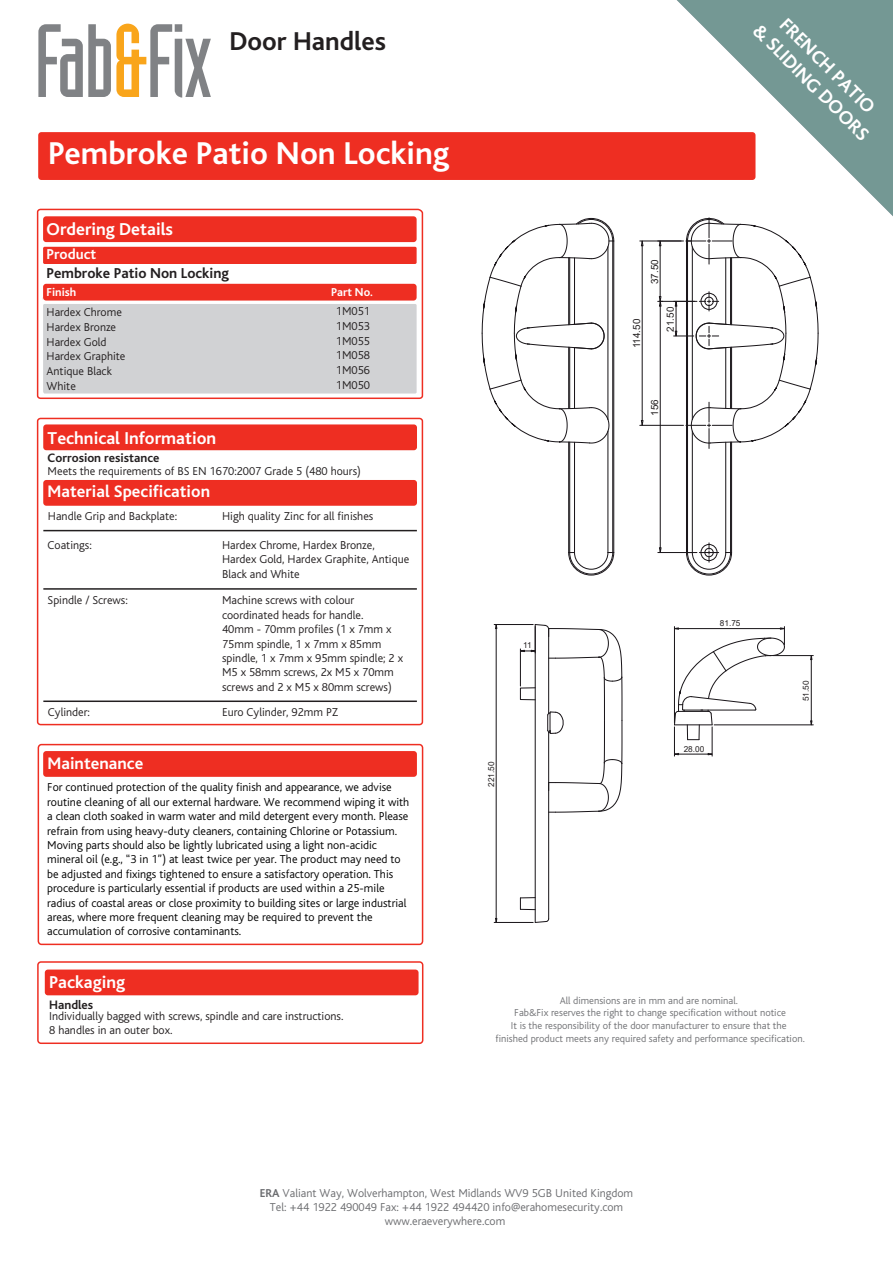
<style>
.page{position:relative;width:893px;height:1263px;background:#fff}
.page>*{position:absolute;margin:0;border:0;box-sizing:border-box;transform-origin:0 0}
.t1{font:700 33px "Bliss";color:#fff}
.t2{font:700 27px "Bliss";color:#231f20}
.t3{font:700 19.5px/23.4px "Bliss";color:#fff;text-align:center}
.t4{font:700 18px "Bliss";color:#fff}
.t5{font:700 17.4px "Bliss";color:#fff}
.t6{font:700 15px "Bliss";color:#231f20}
.t7{font:700 15px "Bliss";color:#fff}
.t8{font:700 12.75px "Bliss";color:#231f20}
.t9{font:300 12px/14.4px "Bliss";color:#000}
.t10{font:300 12px/14.4px "Bliss";color:#231f20}
.t11{font:300 12px "Bliss";color:#6c6d70}
.t12{font:700 12px "Bliss";color:#fff}
.t13{font:300 10.5px/12.6px "Bliss";color:#717275;text-align:center}
.t14{font:9.9px "Arial";color:#231f20}
.t15{font:8.25px "Arial";color:#231f20}
.s1{font-weight:700}
</style>
<div class="page">
<svg style="left:38px;top:24px;width:173px;height:74px"></svg>
<svg style="left:36px;top:208px;width:388px;height:192px"></svg>
<div style="left:43px;top:284px;width:374px;height:17px;background:#ee2e22;border-radius:3px"></div>
<div style="left:43px;top:247px;width:374px;height:17px;background:#ee2e22;border-radius:2px"></div>
<div style="left:43px;top:304px;width:374px;height:90px;background:#d1d2d4"></div>
<div style="left:43px;top:216px;width:374px;height:26px;background:#ee2e22;border-radius:3px"></div>
<div style="left:37px;top:418px;width:386px;height:307px;border:2px solid #ee2e22;border-radius:3px"></div>
<div style="left:43px;top:424px;width:374px;height:26px;background:#ee2e22;border-radius:3px"></div>
<div style="left:43px;top:480px;width:374px;height:26px;background:#ee2e22;border-radius:3px"></div>
<hr style="left:43px;top:530px;width:374px;height:1px;background:#231f20">
<hr style="left:43px;top:588px;width:374px;height:2px;background:#231f20">
<hr style="left:43px;top:700px;width:374px;height:2px;background:#231f20">
<div style="left:37px;top:961px;width:386px;height:83px;border:2px solid #ee2e22;border-radius:3px"></div>
<div style="left:45px;top:969px;width:374px;height:26px;background:#ee2e22;border-radius:3px"></div>
<div style="left:38px;top:744px;width:385px;height:201px;border:2px solid #ee2e22;border-radius:3px"></div>
<div style="left:43px;top:751px;width:374px;height:26px;background:#ee2e22;border-radius:3px"></div>
<svg style="left:677px;top:0;width:216px;height:216px;fill:#749894"></svg>
<div style="left:38px;top:132px;width:717px;height:48px;background:#ee2e22;border-radius:3px"></div>
<hr style="left:640px;top:240px;width:43px;height:1px;background:#1b171b">
<hr style="left:640px;top:425px;width:43px;height:1px;background:#1b171b">
<hr style="left:642px;top:246px;width:1px;height:174px;background:#1b171b">
<svg style="left:640px;top:240px;width:4px;height:7px"></svg>
<svg style="left:640px;top:419px;width:4px;height:7px"></svg>
<hr style="left:658px;top:552px;width:39px;height:1px;background:#1b171b">
<hr style="left:660px;top:306px;width:1px;height:242px;background:#1b171b">
<svg style="left:658px;top:546px;width:4px;height:8px"></svg>
<hr style="left:687px;top:241px;width:1px;height:311px;background:#1b171b">
<hr style="left:612px;top:241px;width:1px;height:311px;background:#1b171b">
<hr style="left:686px;top:241px;width:1px;height:311px;background:#1b171b">
<hr style="left:613px;top:241px;width:1px;height:311px;background:#1b171b">
<hr style="left:730px;top:442px;width:1px;height:110px;background:#1b171b">
<hr style="left:692px;top:431px;width:1px;height:121px;background:#1b171b">
<hr style="left:725px;top:442px;width:1px;height:110px;background:#1b171b">
<hr style="left:607px;top:431px;width:1px;height:121px;background:#1b171b">
<hr style="left:569px;top:442px;width:1px;height:110px;background:#1b171b">
<hr style="left:574px;top:442px;width:1px;height:110px;background:#1b171b">
<hr style="left:731px;top:442px;width:1px;height:110px;background:#1b171b">
<hr style="left:568px;top:442px;width:1px;height:110px;background:#1b171b">
<svg style="left:568px;top:551px;width:47px;height:25px"></svg>
<svg style="left:685px;top:543px;width:48px;height:33px"></svg>
<div style="left:700px;top:544px;width:18px;height:17px;border:1px solid #1b171b;border-radius:50%"></div>
<div style="left:704px;top:548px;width:10px;height:9px;border:1px solid #1b171b;border-radius:50%"></div>
<svg style="left:481px;top:217px;width:134px;height:227px"></svg>
<svg style="left:658px;top:217px;width:161px;height:231px"></svg>
<hr style="left:714px;top:724px;width:99px;height:1px;background:#1b171b">
<hr style="left:773px;top:655px;width:40px;height:1px;background:#1b171b">
<hr style="left:811px;top:660px;width:1px;height:61px;background:#1b171b">
<svg style="left:809px;top:720px;width:4px;height:6px"></svg>
<svg style="left:809px;top:655px;width:4px;height:6px"></svg>
<hr style="left:494px;top:624px;width:39px;height:1px;background:#1b171b">
<hr style="left:494px;top:922px;width:39px;height:1px;background:#1b171b">
<hr style="left:496px;top:628px;width:1px;height:290px;background:#1b171b">
<svg style="left:495px;top:917px;width:3px;height:5px"></svg>
<hr style="left:548px;top:732px;width:1px;height:187px;background:#1b171b">
<hr style="left:535px;top:624px;width:1px;height:298px;background:#1b171b">
<svg style="left:520px;top:897px;width:15px;height:13px"></svg>
<svg style="left:534px;top:918px;width:16px;height:5px"></svg>
<svg style="left:519px;top:624px;width:104px;height:189px"></svg>
<svg style="left:674px;top:626px;width:117px;height:130px"></svg>
<h2 class="t2" style="left:230px;top:27px;width:158px">Door Handles</h2>
<h1 class="t1" style="left:48px;top:136px;width:403px">Pembroke Patio Non Locking</h1>
<h3 class="t4" style="left:47px;top:219px;width:128px">Ordering Details</h3>
<p class="t7" style="left:47px;top:247px;width:51px">Product</p>
<p class="t6" style="left:47px;top:265px;width:184px">Pembroke Patio Non Locking</p>
<p class="t12" style="left:47px;top:286px;width:31px">Finish</p>
<p class="t12" style="left:331px;top:286px;width:43px">Part No.</p>
<p class="t10" style="left:47px;top:305px;width:77px">Hardex Chrome</p>
<p class="t10" style="left:336px;top:304px;width:36px">1M051</p>
<p class="t10" style="left:47px;top:320px;width:71px">Hardex Bronze</p>
<p class="t10" style="left:336px;top:319px;width:36px">1M053</p>
<p class="t10" style="left:47px;top:335px;width:62px">Hardex Gold</p>
<p class="t10" style="left:336px;top:334px;width:36px">1M055</p>
<p class="t10" style="left:47px;top:349px;width:80px">Hardex Graphite</p>
<p class="t10" style="left:336px;top:348px;width:36px">1M058</p>
<p class="t10" style="left:47px;top:364px;width:67px">Antique Black</p>
<p class="t10" style="left:336px;top:363px;width:36px">1M056</p>
<p class="t10" style="left:47px;top:379px;width:31px">White</p>
<p class="t10" style="left:336px;top:378px;width:36px">1M050</p>
<h3 class="t4" style="left:48px;top:429px;width:170px">Technical Information</h3>
<p class="t8" style="left:48px;top:451px;width:113px">Corrosion resistance</p>
<p class="t10" style="left:48px;top:464px;width:315px">Meets the requirements of BS EN 1670:2007 Grade 5 (480 hours)</p>
<h3 class="t5" style="left:48px;top:482px;width:164px">Material Specification</h3>
<p class="t10" style="left:48px;top:509px;width:131px">Handle Grip and Backplate:</p>
<p class="t10" style="left:222px;top:509px;width:153px">High quality Zinc for all finishes</p>
<p class="t10" style="left:48px;top:538px;width:46px">Coatings:</p>
<p class="t10" style="left:222px;top:538px;width:189px">Hardex Chrome, Hardex Bronze,<br>Hardex Gold, Hardex Graphite, Antique<br>Black and White</p>
<p class="t10" style="left:48px;top:593px;width:82px">Spindle / Screws:</p>
<p class="t10" style="left:48px;top:705px;width:43px">Cylinder:</p>
<p class="t10" style="left:222px;top:593px;width:182px">Machine screws with colour coordinated heads for handle.<br>40mm - 70mm profiles (1 x 7mm x<br>75mm spindle, 1 x 7mm x 85mm spindle, 1 x 7mm x 95mm spindle; 2 x<br>M5 x 58mm screws, 2x M5 x 70mm screws and 2 x M5 x 80mm screws)</p>
<p class="t10" style="left:222px;top:705px;width:118px">Euro Cylinder, 92mm PZ</p>
<h3 class="t5" style="left:48px;top:755px;width:97px">Maintenance</h3>
<p class="t9" style="left:47px;top:780px;width:364px">For continued protection of the quality finish and appearance, we advise routine cleaning of all our external hardware. We recommend wiping it with a clean cloth soaked in warm water and mild detergent every month. Please refrain from using heavy-duty cleaners, containing Chlorine or Potassium.<br>Moving parts should also be lightly lubricated using a light non-acidic mineral oil (e.g., “3 in 1”) at least twice per year. The product may need to be adjusted and fixings tightened to ensure a satisfactory operation. This procedure is particularly essential if products are used within a 25-mile radius of coastal areas or close proximity to building sites or large industrial areas, where more frequent cleaning may be required to prevent the accumulation of corrosive contaminants.</p>
<h3 class="t4" style="left:49px;top:972px;width:78px">Packaging</h3>
<p class="t8" style="left:49px;top:998px;width:46px">Handles</p>
<p class="t10" style="left:49px;top:1009px;width:296px">Individually bagged with screws, spindle and care instructions.<br>8 handles in an outer box.</p>
<p class="t15" style="left:523px;top:639px;width:10px">11</p>
<p class="t15" style="left:485px;top:787px;width:27px;rotate:-90deg">221.50</p>
<p class="t14" style="left:630px;top:348px;width:31px;rotate:-90deg">114.50</p>
<p class="t14" style="left:648px;top:284px;width:26px;rotate:-90deg">37.50</p>
<p class="t14" style="left:664px;top:331px;width:26px;rotate:-90deg">21.50</p>
<p class="t14" style="left:648px;top:415px;width:18px;rotate:-90deg">156</p>
<h3 class="t3" style="left:750px;top:8px;width:192px;rotate:45deg">CASEMENT WINDOWS</h3>
<h3 class="t3" style="left:787px;top:9px;width:138px;text-align:left;rotate:45deg">SH D,GAR GES,<br>GATES &amp; OTHE</h3>
<h3 class="t3" style="left:791px;top:13px;width:127px;rotate:45deg">FRENCH PATIO</h3>
<h3 class="t3" style="left:764px;top:19px;width:157px;rotate:45deg">&amp; SLIDING DOORS</h3>
<h3 class="t3" style="left:797px;top:20px;width:109px;rotate:45deg">TILT &amp; TURN<br>WINDOWS</h3>
<h3 class="t3" style="left:771px;top:26px;width:138px;rotate:45deg">SLIDI G DOORS</h3>
<h3 class="t3" style="left:770px;top:27px;width:125px;rotate:45deg">WEATHERSEAL</h3>
<h3 class="t3" style="left:807px;top:29px;width:83px;rotate:45deg">VERTIC L</h3>
<h3 class="t3" style="left:779px;top:37px;width:103px;rotate:45deg">CROMPT N</h3>
<h3 class="t3" style="left:798px;top:56px;width:49px;rotate:45deg">STEEL</h3>
<p class="t15" style="left:720px;top:617px;width:22px">81.75</p>
<p class="t15" style="left:684px;top:743px;width:22px">28.00</p>
<p class="t15" style="left:800px;top:701px;width:22px;rotate:-90deg">51.50</p>
<p class="t13" style="left:495px;top:994px;width:311px">All dimensions are in mm and are nominal.<br>Fab&amp;Fix reserves the right to change specification without notice<br>It is the responsibility of the door manufacturer to ensure that the finished product meets any required safety and performance specification.</p>
<p class="t11" style="left:260px;top:1187px;width:375px"><span class="s1">ERA</span> Valiant Way, Wolverhampton, West Midlands WV9 5GB United Kingdom</p>
<p class="t11" style="left:385px;top:1214px;width:122px">www.eraeverywhere.com</p>
<p class="t11" style="left:270px;top:1201px;width:355px">Tel: +44 1922 490049 Fax: +44 1922 494420 info@erahomesecurity.com</p>
</div>
